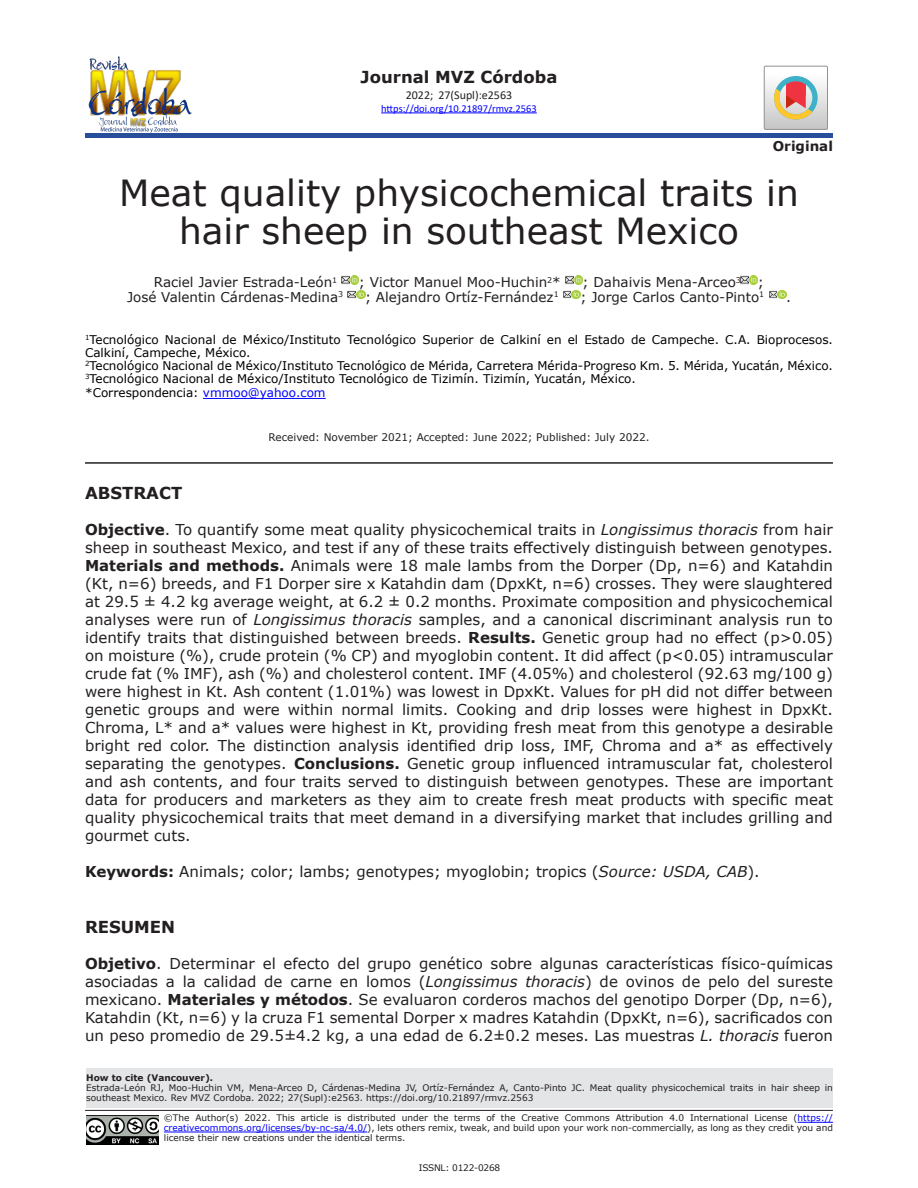
<style>
.page{position:relative;width:918px;height:1188px;background:#fff}
.page>*{position:absolute;margin:0;border:0;box-sizing:border-box;transform-origin:0 0}
.t1{font:36px/37.5px "Verdana";color:#231f20;text-align:center}
.t2{font:700 16.5px "Verdana";color:#231f20}
.t3{font:15px/18px "Verdana";color:#231f20;text-align:justify}
.t4{font:13.5px "Verdana";color:#231f20}
.t5{font:700 13.5px "Verdana";color:#231f20}
.t6{font:12px/12.9px "Verdana";color:#000}
.t7{font:12px "Calibri";color:#231f20}
.Recibido{font:10.5px "Verdana";color:#231f20}
.t8{font:10.5px "Calibri";color:#00f}
.t9{font:9px/9.8px "Verdana";color:#231f20}
.t10{font:700 9px "Verdana";color:#231f20}
.t11{font:9px "Verdana";letter-spacing:-.025em;color:#231f20}
.s1{color:#00f}
.s2{font-weight:700}
.s3{font-style:italic}
</style>
<div class="page">
<hr style="left:85px;top:134px;width:748px;height:4px;background:#274d9b">
<hr style="left:381px;top:113px;width:156px;height:1px;background:#00f">
<img style="left:85px;top:56px;width:110px;height:78px">
<svg style="left:764px;top:66px;width:64px;height:63px"></svg>
<hr style="left:85px;top:1110px;width:748px;height:1px;background:#231f20">
<div style="left:86px;top:1068px;width:747px;height:39px;background:#e4e5e7"></div>
<hr style="left:798px;top:1122px;width:35px;height:1px;background:#00f">
<hr style="left:164px;top:1132px;width:203px;height:1px;background:#00f">
<img style="left:86px;top:1116px;width:73px;height:29px">
<hr style="left:203px;top:398px;width:123px;height:1px;background:#00f">
<svg style="left:342px;top:276px;width:17px;height:8px"></svg>
<svg style="left:566px;top:276px;width:17px;height:8px"></svg>
<svg style="left:741px;top:276px;width:17px;height:8px"></svg>
<svg style="left:348px;top:290px;width:17px;height:9px"></svg>
<svg style="left:563px;top:290px;width:18px;height:9px"></svg>
<svg style="left:769px;top:290px;width:17px;height:9px"></svg>
<hr style="left:85px;top:462px;width:748px;height:2px;background:#231f20">
<p class="t2" style="left:361px;top:65px;width:198px">Journal MVZ Córdoba</p>
<p class="t7" style="left:406px;top:87px;width:108px">2022; 27(Supl):e2563</p>
<p class="t8" style="left:381px;top:101px;width:157px">https://doi.org/10.21897/rmvz.2563</p>
<p class="t5" style="left:773px;top:137px;width:62px">Original</p>
<p class="t1" style="left:119px;top:174px;width:681px">Meat quality physicochemical traits in hair sheep in southeast Mexico</p>
<p class="t4" style="left:154px;top:273px;width:185px">Raciel Javier Estrada-León<sup>1</sup></p>
<p class="t4" style="left:359px;top:273px;width:203px">; Victor Manuel Moo-Huchin<sup>2</sup>*</p>
<p class="t4" style="left:583px;top:273px;width:160px">; Dahaivis Mena-Arceo<sup>3</sup></p>
<p class="t4" style="left:758px;top:273px;width:8px">;</p>
<p class="t4" style="left:127px;top:288px;width:218px">José Valentin Cárdenas-Medina<sup>3</sup></p>
<p class="t4" style="left:365px;top:288px;width:195px">; Alejandro Ortíz-Fernández<sup>1</sup></p>
<p class="t4" style="left:581px;top:288px;width:185px">; Jorge Carlos Canto-Pinto<sup>1</sup></p>
<p class="t4" style="left:786px;top:288px;width:6px">.</p>
<p class="t6" style="left:85px;top:333px;width:749px"><sup>1</sup>Tecnológico Nacional de México/Instituto Tecnológico Superior de Calkiní en el Estado de Campeche. C.A. Bioprocesos.<br>Calkiní, Campeche, México.</p>
<p class="t6" style="left:85px;top:359px;width:749px"><sup>2</sup>Tecnológico Nacional de México/Instituto Tecnológico de Mérida, Carretera Mérida-Progreso Km. 5. Mérida, Yucatán, México.</p>
<p class="t6" style="left:85px;top:372px;width:552px"><sup>3</sup>Tecnológico Nacional de México/Instituto Tecnológico de Tizimín. Tizimín, Yucatán, México.</p>
<p class="t6" style="left:85px;top:386px;width:242px">*Correspondencia: <span class="s1">vmmoo@yahoo.com</span></p>
<p class="Recibido" style="left:268px;top:430px;width:383px">Received: November 2021; Accepted: June 2022; Published: July 2022.</p>
<p class="t2" style="left:85px;top:482px;width:99px">ABSTRACT</p>
<p class="t3" style="left:85px;top:521px;width:749px"><span class="s2">Objective</span>. To quantify some meat quality physicochemical traits in <span class="s3">Longissimus thoracis</span> from hair sheep in southeast Mexico, and test if any of these traits effectively distinguish between genotypes.<br><span class="s2">Materials and methods.</span> Animals were 18 male lambs from the Dorper (Dp, n=6) and Katahdin (Kt, n=6) breeds, and F1 Dorper sire x Katahdin dam (DpxKt, n=6) crosses. They were slaughtered at 29.5 ± 4.2 kg average weight, at 6.2 ± 0.2 months. Proximate composition and physicochemical analyses were run of <span class="s3">Longissimus thoracis</span> samples, and a canonical discriminant analysis run to identify traits that distinguished between breeds. <span class="s2">Results.</span> Genetic group had no effect (p&gt;0.05) on moisture (%), crude protein (% CP) and myoglobin content. It did affect (p&lt;0.05) intramuscular crude fat (% IMF), ash (%) and cholesterol content. IMF (4.05%) and cholesterol (92.63 mg/100 g) were highest in Kt. Ash content (1.01%) was lowest in DpxKt. Values for pH did not differ between genetic groups and were within normal limits. Cooking and drip losses were highest in DpxKt.<br>Chroma, L* and a* values were highest in Kt, providing fresh meat from this genotype a desirable bright red color. The distinction analysis identified drip loss, IMF, Chroma and a* as effectively separating the genotypes. <span class="s2">Conclusions.</span> Genetic group influenced intramuscular fat, cholesterol and ash contents, and four traits served to distinguish between genotypes. These are important data for producers and marketers as they aim to create fresh meat products with specific meat quality physicochemical traits that meet demand in a diversifying market that includes grilling and gourmet cuts.</p>
<p class="t3" style="left:85px;top:863px;width:676px"><span class="s2">Keywords:</span> Animals; color; lambs; genotypes; myoglobin; tropics (<span class="s3">Source: USDA, CAB</span>).</p>
<p class="t2" style="left:85px;top:916px;width:92px">RESUMEN</p>
<p class="t3" style="left:85px;top:955px;width:749px"><span class="s2">Objetivo</span>. Determinar el efecto del grupo genético sobre algunas características físico-químicas asociadas a la calidad de carne en lomos (<span class="s3">Longissimus thoracis</span>) de ovinos de pelo del sureste mexicano. <span class="s2">Materiales y métodos</span>. Se evaluaron corderos machos del genotipo Dorper (Dp, n=6), Katahdin (Kt, n=6) y la cruza F1 semental Dorper x madres Katahdin (DpxKt, n=6), sacrificados con un peso promedio de 29.5±4.2 kg, a una edad de 6.2±0.2 meses. Las muestras <span class="s3">L. thoracis</span> fueron</p>
<p class="t10" style="left:86px;top:1072px;width:128px">How to cite (Vancouver).</p>
<p class="t9" style="left:86px;top:1083px;width:748px">Estrada-León RJ, Moo-Huchin VM, Mena-Arceo D, Cárdenas-Medina JV, Ortíz-Fernández A, Canto-Pinto JC. Meat quality physicochemical traits in hair sheep in southeast Mexico. Rev MVZ Cordoba. 2022; 27(Supl):e2563. https://doi.org/10.21897/rmvz.2563</p>
<p class="t9" style="left:164px;top:1113px;width:671px;text-align:justify">©The Author(s) 2022. This article is distributed under the terms of the Creative Commons Attribution 4.0 International License (<span class="s1">https:// creativecommons.org/licenses/by-nc-sa/4.0/</span>), lets others remix, tweak, and build upon your work non-commercially, as long as they credit you and license their new creations under the identical terms.</p>
<p class="t11" style="left:419px;top:1161px;width:83px">ISSNL: 0122-0268</p>
</div>
